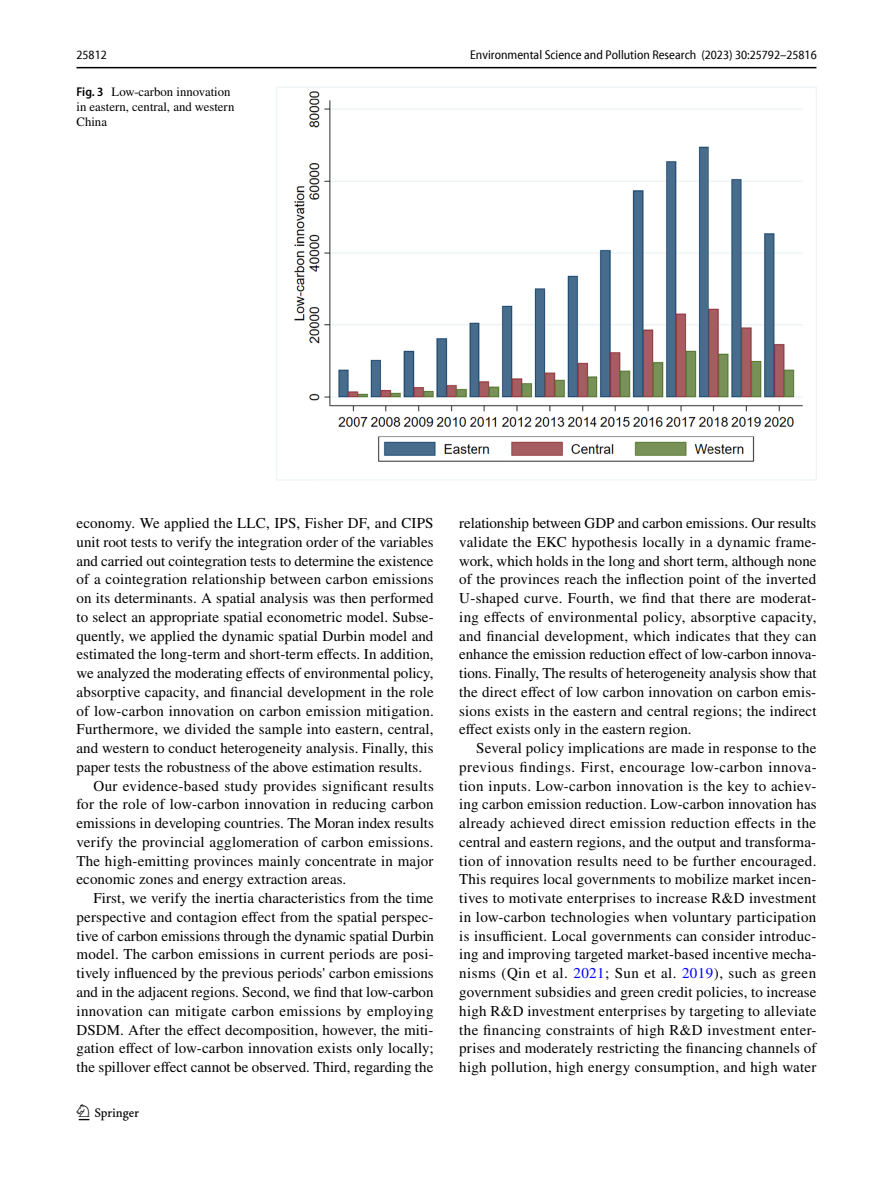
<style>
.page{position:relative;width:893px;height:1187px;background:#fff}
.page>*{position:absolute;margin:0;border:0;box-sizing:border-box;transform-origin:0 0}
.t1{font:22.5px "Springnew Regular 3";color:#000}
.t2{font:15px/18.8px "STIX";letter-spacing:.005em;color:#000;text-align:justify}
.t3{font:semi-condensed 12.75px "Myriad Pro Unic";color:#000}
.t4{font:12.75px/15px "STIX";color:#000}
.s1{font-family:"Myriad Pro";font-weight:600;font-stretch:semi-condensed}
.s2{color:#00f}
</style>
<div class="page">
<hr style="left:77px;top:67px;width:739px;height:1px;background:#000">
<img style="left:276px;top:87px;width:540px;height:393px">
<p class="t3" style="left:77px;top:50px;width:32px">25812</p>
<p class="t3" style="left:470px;top:50px;width:348px">Environmental Science and Pollution Research (2023) 30:25792–25816</p>
<p class="t4" style="left:77px;top:85px;width:159px"><span class="s1">Fig. 3</span> Low-carbon innovation in eastern, central, and western<br>China</p>
<p class="t2" style="left:77px;top:514px;width:359px">economy. We applied the LLC, IPS, Fisher DF, and CIPS</p>
<p class="t2" style="left:77px;top:533px;width:359px">unit root tests to verify the integration order of the variables</p>
<p class="t2" style="left:77px;top:552px;width:359px">and carried out cointegration tests to determine the existence</p>
<p class="t2" style="left:77px;top:571px;width:359px">of a cointegration relationship between carbon emissions</p>
<p class="t2" style="left:77px;top:589px;width:359px">on its determinants. A spatial analysis was then performed</p>
<p class="t2" style="left:77px;top:608px;width:359px">to select an appropriate spatial econometric model. Subse-</p>
<p class="t2" style="left:77px;top:627px;width:358px">quently, we applied the dynamic spatial Durbin model and</p>
<p class="t2" style="left:77px;top:646px;width:359px">estimated the long-term and short-term effects. In addition,</p>
<p class="t2" style="left:77px;top:664px;width:359px">we analyzed the moderating effects of environmental policy,</p>
<p class="t2" style="left:77px;top:683px;width:359px">absorptive capacity, and financial development in the role</p>
<p class="t2" style="left:77px;top:702px;width:359px">of low-carbon innovation on carbon emission mitigation.</p>
<p class="t2" style="left:77px;top:721px;width:359px">Furthermore, we divided the sample into eastern, central,</p>
<p class="t2" style="left:77px;top:739px;width:359px">and western to conduct heterogeneity analysis. Finally, this</p>
<p class="t2" style="left:77px;top:758px;width:347px">paper tests the robustness of the above estimation results.</p>
<p class="t2" style="left:94px;top:777px;width:342px">Our evidence-based study provides significant results</p>
<p class="t2" style="left:77px;top:796px;width:359px">for the role of low-carbon innovation in reducing carbon</p>
<p class="t2" style="left:77px;top:814px;width:359px">emissions in developing countries. The Moran index results</p>
<p class="t2" style="left:77px;top:833px;width:359px">verify the provincial agglomeration of carbon emissions.</p>
<p class="t2" style="left:77px;top:852px;width:358px">The high-emitting provinces mainly concentrate in major</p>
<p class="t2" style="left:77px;top:871px;width:271px">economic zones and energy extraction areas.</p>
<p class="t2" style="left:94px;top:889px;width:342px">First, we verify the inertia characteristics from the time</p>
<p class="t2" style="left:77px;top:908px;width:358px">perspective and contagion effect from the spatial perspec-</p>
<p class="t2" style="left:77px;top:927px;width:359px">tive of carbon emissions through the dynamic spatial Durbin</p>
<p class="t2" style="left:77px;top:946px;width:359px">model. The carbon emissions in current periods are posi-</p>
<p class="t2" style="left:77px;top:964px;width:359px">tively influenced by the previous periods' carbon emissions</p>
<p class="t2" style="left:77px;top:983px;width:359px">and in the adjacent regions. Second, we find that low-carbon</p>
<p class="t2" style="left:77px;top:1002px;width:358px">innovation can mitigate carbon emissions by employing</p>
<p class="t2" style="left:77px;top:1021px;width:358px">DSDM. After the effect decomposition, however, the miti-</p>
<p class="t2" style="left:77px;top:1039px;width:359px">gation effect of low-carbon innovation exists only locally;</p>
<p class="t2" style="left:77px;top:1058px;width:358px">the spillover effect cannot be observed. Third, regarding the</p>
<h1 class="t1" style="left:79px;top:1104px;width:62px">1 3</h1>
<p class="t2" style="left:459px;top:514px;width:359px">relationship between GDP and carbon emissions. Our results validate the EKC hypothesis locally in a dynamic frame&shy;work, which holds in the long and short term, although none of the provinces reach the inflection point of the inverted U-shaped curve. Fourth, we find that there are moderat&shy;ing effects of environmental policy, absorptive capacity, and financial development, which indicates that they can enhance the emission reduction effect of low-carbon innova&shy;tions. Finally, The results of heterogeneity analysis show that the direct effect of low carbon innovation on carbon emis&shy;sions exists in the eastern and central regions; the indirect effect exists only in the eastern region.</p>
<p class="t2" style="left:459px;top:739px;width:359px;text-indent:17px">Several policy implications are made in response to the previous findings. First, encourage low-carbon innova&shy;tion inputs. Low-carbon innovation is the key to achiev&shy;ing carbon emission reduction. Low-carbon innovation has already achieved direct emission reduction effects in the central and eastern regions, and the output and transforma&shy;tion of innovation results need to be further encouraged.<br>This requires local governments to mobilize market incen&shy;tives to motivate enterprises to increase R&amp;D investment in low-carbon technologies when voluntary participation is insufficient. Local governments can consider introduc&shy;ing and improving targeted market-based incentive mecha&shy;nisms (Qin et al. <span class="s2">2021</span>; Sun et al. <span class="s2">2019</span>), such as green government subsidies and green credit policies, to increase high R&amp;D investment enterprises by targeting to alleviate the financing constraints of high R&amp;D investment enter&shy;prises and moderately restricting the financing channels of high pollution, high energy consumption, and high water</p>
</div>
